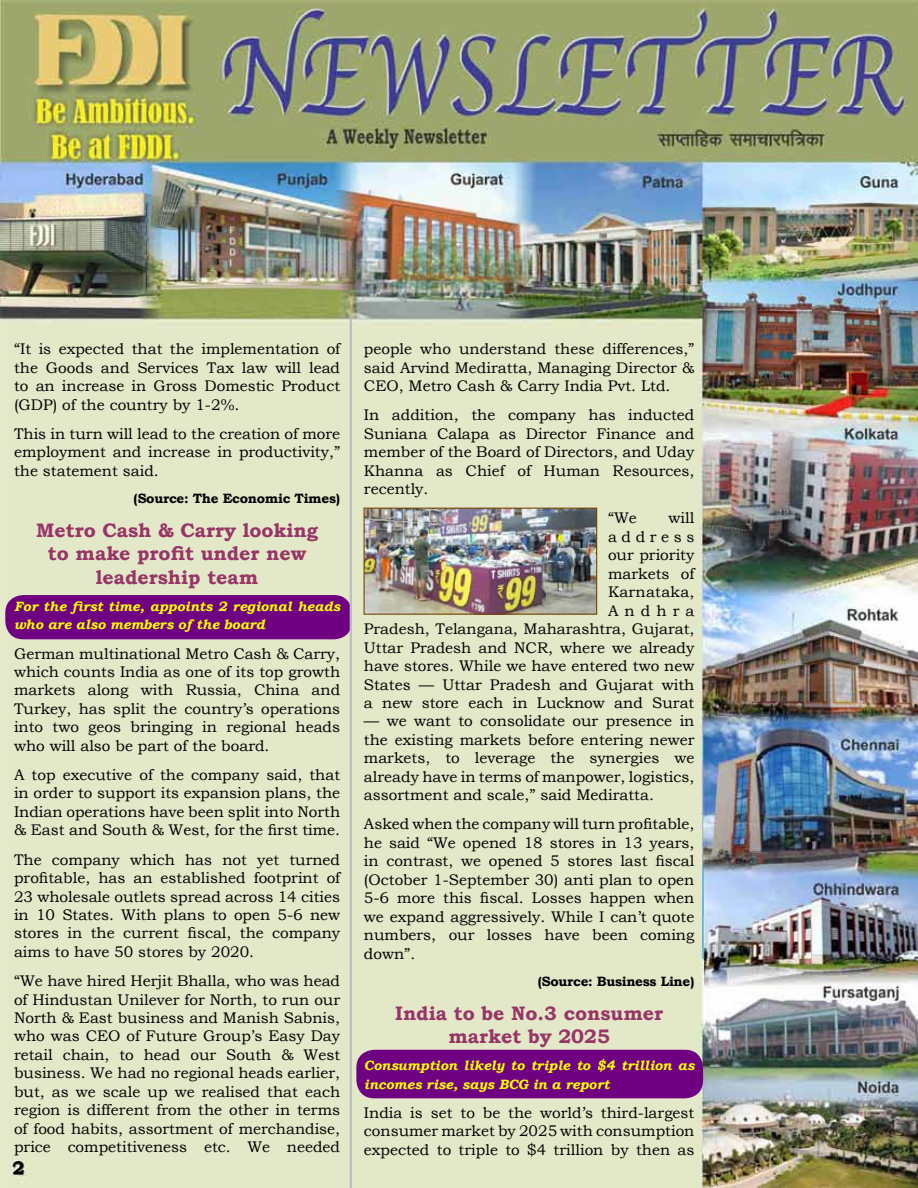
<style>
.page{position:relative;width:918px;height:1188px;background:#fff}
.page>*{position:absolute;margin:0;border:0;box-sizing:border-box;transform-origin:0 0}
.t1{font:700 19.5px/23.4px "Bookman Old Style";color:#973566;text-align:center}
.t2{font:700 18.45px "Bookman Old Style";color:#000}
.t3{font:15.3px/18.5px "Bookman Old Style";color:#000;text-align:justify}
.t4{font:italic 700 13.5px/18.5px "Bookman Old Style";color:#ff0}
.t5{font:700 13.5px "Bookman Old Style";letter-spacing:-.02em;color:#000}
</style>
<div class="page">
<img style="left:0;top:0;width:918px;height:1188px">
<div style="left:5px;top:595px;width:347px;height:44px;background:#700082;border-radius:18px"></div>
<div style="left:356px;top:1050px;width:347px;height:48px;background:#700082;border-radius:18px"></div>
<hr style="left:350px;top:318px;width:2px;height:870px;background:#bcbec0">
<img style="left:366px;top:510px;width:229px;height:103px">
<div style="left:364px;top:508px;width:233px;height:107px;border:1px solid #774701"></div>
<p class="t3" style="left:14px;top:340px;width:328px">“It is expected that the implementation of the Goods and Services Tax law will lead to an increase in Gross Domestic Product (GDP) of the country by 1-2%.</p>
<p class="t3" style="left:14px;top:425px;width:328px">This in turn will lead to the creation of more employment and increase in productivity,” the statement said.</p>
<p class="t5" style="left:134px;top:488px;width:208px">(Source: The Economic Times)</p>
<p class="t1" style="left:36px;top:518px;width:283px">Metro Cash &amp; Carry looking to make profit under new leadership team</p>
<p class="t4" style="left:14px;top:597px;width:328px">For the first time, appoints 2 regional heads who are also members of the board</p>
<p class="t3" style="left:14px;top:644px;width:328px">German multinational Metro Cash &amp; Carry, which counts India as one of its top growth markets along with Russia, China and Turkey, has split the country’s operations into two geos bringing in regional heads who will also be part of the board.</p>
<p class="t3" style="left:14px;top:766px;width:328px">A top executive of the company said, that in order to support its expansion plans, the Indian operations have been split into North &amp; East and South &amp; West, for the first time.</p>
<p class="t3" style="left:14px;top:850px;width:328px">The company which has not yet turned profitable, has an established footprint of 23 wholesale outlets spread across 14 cities in 10 States. With plans to open 5-6 new stores in the current fiscal, the company aims to have 50 stores by 2020.</p>
<p class="t3" style="left:14px;top:972px;width:328px">“We have hired Herjit Bhalla, who was head of Hindustan Unilever for North, to run our North &amp; East business and Manish Sabnis, who was CEO of Future Group’s Easy Day retail chain, to head our South &amp; West business. We had no regional heads earlier, but, as we scale up we realised that each region is different from the other in terms of food habits, assortment of merchandise, price competitiveness etc. We needed</p>
<p class="t2" style="left:13px;top:1154px;width:14px">2</p>
<p class="t3" style="left:364px;top:340px;width:332px">people who understand these differences,” said Arvind Mediratta, Managing Director &amp; CEO, Metro Cash &amp; Carry India Pvt. Ltd.</p>
<p class="t3" style="left:364px;top:406px;width:332px">In addition, the company has inducted Suniana Calapa as Director Finance and member of the Board of Directors, and Uday Khanna as Chief of Human Resources, recently.</p>
<p class="t3" style="left:608px;top:509px;width:30px">“We</p>
<p class="t3" style="left:364px;top:509px;width:332px;text-align:right">will<br>address<br>our priority<br>markets of<br>Karnataka,<br>Andhra<br>Pradesh, Telangana, Maharashtra, Gujarat,<br>Uttar Pradesh and NCR, where we already have stores. While we have entered two new<br>States — Uttar Pradesh and Gujarat with a new store each in Lucknow and Surat</p>
<p class="t3" style="left:364px;top:712px;width:332px">— we want to consolidate our presence in the existing markets before entering newer markets, to leverage the synergies we already have in terms of manpower, logistics, assortment and scale,” said Mediratta.</p>
<p class="t3" style="left:364px;top:815px;width:332px">Asked when the company will turn profitable, he said “We opened 18 stores in 13 years, in contrast, we opened 5 stores last fiscal (October 1-September 30) anti plan to open 5-6 more this fiscal. Losses happen when we expand aggressively. While I can’t quote numbers, our losses have been coming down”.</p>
<p class="t5" style="left:538px;top:971px;width:158px">(Source: Business Line)</p>
<p class="t1" style="left:395px;top:1001px;width:269px">India to be No.3 consumer market by 2025</p>
<p class="t4" style="left:364px;top:1056px;width:332px">Consumption likely to triple to $4 trillion as incomes rise, says BCG in a report</p>
<p class="t3" style="left:364px;top:1104px;width:332px">India is set to be the world’s third-largest consumer market by 2025 with consumption expected to triple to $4 trillion by then as</p>
</div>
